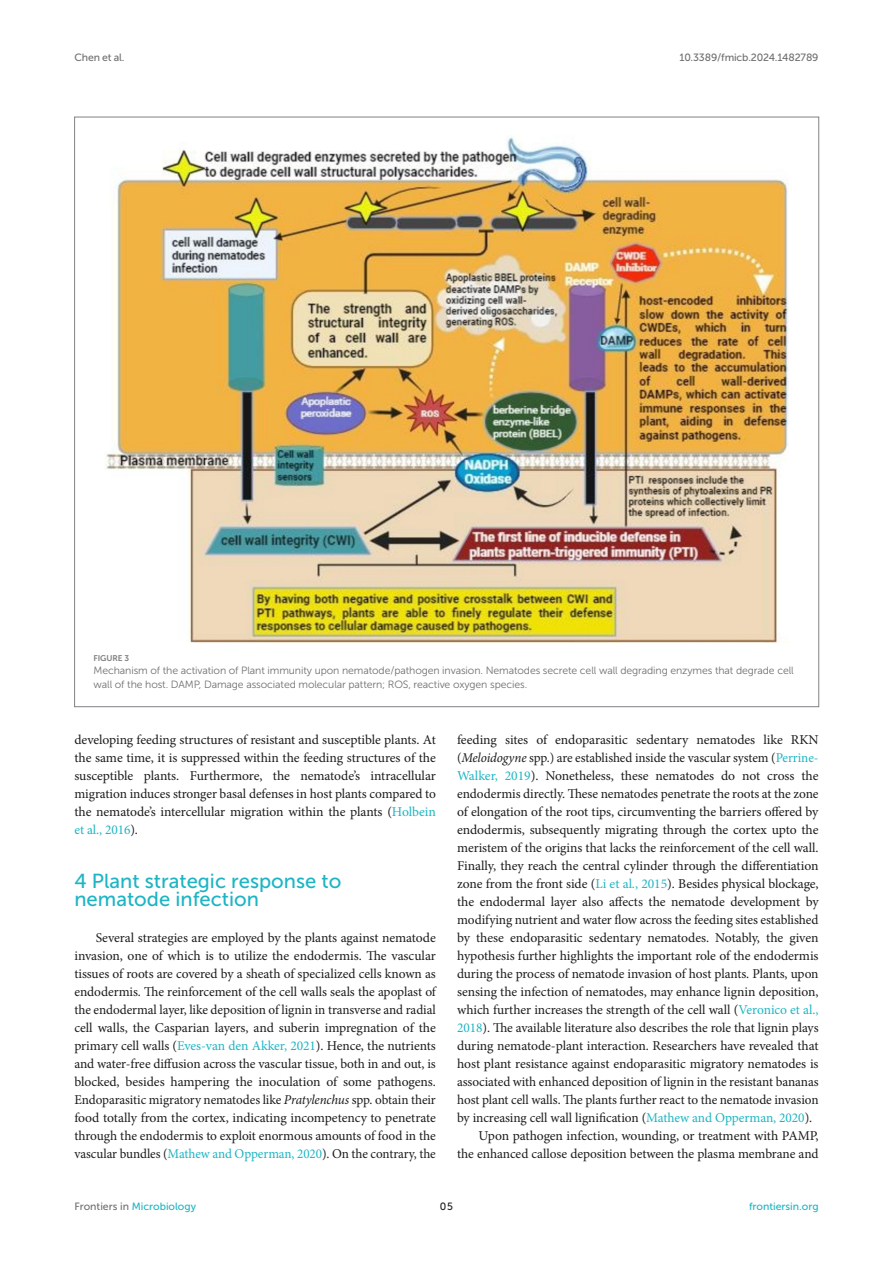
<style>
.page{position:relative;width:893px;height:1263px;background:#fff}
.page>*{position:absolute;margin:0;border:0;box-sizing:border-box;transform-origin:0 0}
.HEAD_1{font:20.25px/18px "Museo Sans 500";color:#1db5c3}
.TEXT_FLUSH{font:13.5px/18px "Minion Pro";letter-spacing:-.005em;color:#1b1c1b;text-align:justify}
.TEXT{font:13.5px/18px "Minion Pro";letter-spacing:-.005em;color:#1b1c1b;text-align:justify}
.FIG_LEG{font:10.5px/13.5px "Museo Sans 300";letter-spacing:-.01em;color:#706f70}
.t1{font:10.5px "Museo Sans 500";color:#1db5c3}
.t2{font:10.5px "Museo Sans 500";letter-spacing:-.015em;color:#706f70}
.t3{font:10.5px "Museo Sans 500";color:#1b1c1b}
.FIG_HD{font:8.25px "Museo Sans 700";letter-spacing:-.01em;color:#7e7f7f}
.s1{color:#1db5c3}
.s2{font-style:italic}
.s3{color:#706f70}
</style>
<div class="page">
<img style="left:106px;top:136px;width:683px;height:506px">
<p class="t2" style="left:74px;top:51px;width:52px">Chen et al.</p>
<p class="t2" style="left:679px;top:51px;width:141px">10.3389/fmicb.2024.1482789</p>
<p class="FIG_HD" style="left:94px;top:653px;width:37px">FIGURE 3</p>
<p class="FIG_LEG" style="left:94px;top:664px;width:702px">Mechanism of the activation of Plant immunity upon nematode/pathogen invasion. Nematodes secrete cell wall degrading enzymes that degrade cell wall of the host. DAMP, Damage associated molecular pattern; ROS, reactive oxygen species.</p>
<p class="TEXT" style="left:74px;top:731px;width:363px">developing feeding structures of resistant and susceptible plants. At the same time, it is suppressed within the feeding structures of the susceptible plants. Furthermore, the nematode’s intracellular migration induces stronger basal defenses in host plants compared to the nematode’s intercellular migration within the plants (<span class="s1">Holbein et al., 2016</span>).</p>
<p class="HEAD_1" style="left:74px;top:872px;width:269px">4 Plant strategic response to nematode infection</p>
<p class="TEXT_FLUSH" style="left:74px;top:929px;width:363px;text-indent:21px">Several strategies are employed by the plants against nematode invasion, one of which is to utilize the endodermis. The vascular tissues of roots are covered by a sheath of specialized cells known as endodermis. The reinforcement of the cell walls seals the apoplast of the endodermal layer, like deposition of lignin in transverse and radial cell walls, the Casparian layers, and suberin impregnation of the primary cell walls (<span class="s1">Eves-van den Akker, 2021</span>). Hence, the nutrients and water-free diffusion across the vascular tissue, both in and out, is blocked, besides hampering the inoculation of some pathogens.<br>Endoparasitic migratory nematodes like <span class="s2">Pratylenchus</span> spp. obtain their food totally from the cortex, indicating incompetency to penetrate through the endodermis to exploit enormous amounts of food in the vascular bundles (<span class="s1">Mathew and Opperman, 2020</span>). On the contrary, the</p>
<p class="TEXT_FLUSH" style="left:457px;top:731px;width:363px">feeding sites of endoparasitic sedentary nematodes like RKN (<span class="s2">Meloidogyne</span> spp.) are established inside the vascular system (<span class="s1">Perrine-Walker, 2019</span>). Nonetheless, these nematodes do not cross the endodermis directly. These nematodes penetrate the roots at the zone of elongation of the root tips, circumventing the barriers offered by endodermis, subsequently migrating through the cortex upto the meristem of the origins that lacks the reinforcement of the cell wall.<br>Finally, they reach the central cylinder through the differentiation zone from the front side (<span class="s1">Li et al., 2015</span>). Besides physical blockage, the endodermal layer also affects the nematode development by modifying nutrient and water flow across the feeding sites established by these endoparasitic sedentary nematodes. Notably, the given hypothesis further highlights the important role of the endodermis during the process of nematode invasion of host plants. Plants, upon sensing the infection of nematodes, may enhance lignin deposition, which further increases the strength of the cell wall (<span class="s1">Veronico et al., 2018</span>). The available literature also describes the role that lignin plays during nematode-plant interaction. Researchers have revealed that host plant resistance against endoparasitic migratory nematodes is associated with enhanced deposition of lignin in the resistant bananas host plant cell walls. The plants further react to the nematode invasion by increasing cell wall lignification (<span class="s1">Mathew and Opperman, 2020</span>).</p>
<p class="TEXT" style="left:457px;top:1127px;width:363px;text-align:right">Upon pathogen infection, wounding, or treatment with PAMP,<br>the enhanced callose deposition between the plasma membrane and</p>
<p class="t1" style="left:74px;top:1200px;width:123px"><span class="s3">Frontiers in</span> Microbiology</p>
<p class="t3" style="left:440px;top:1200px;width:14px">05</p>
<p class="t1" style="left:749px;top:1200px;width:71px">frontiersin.org</p>
</div>
